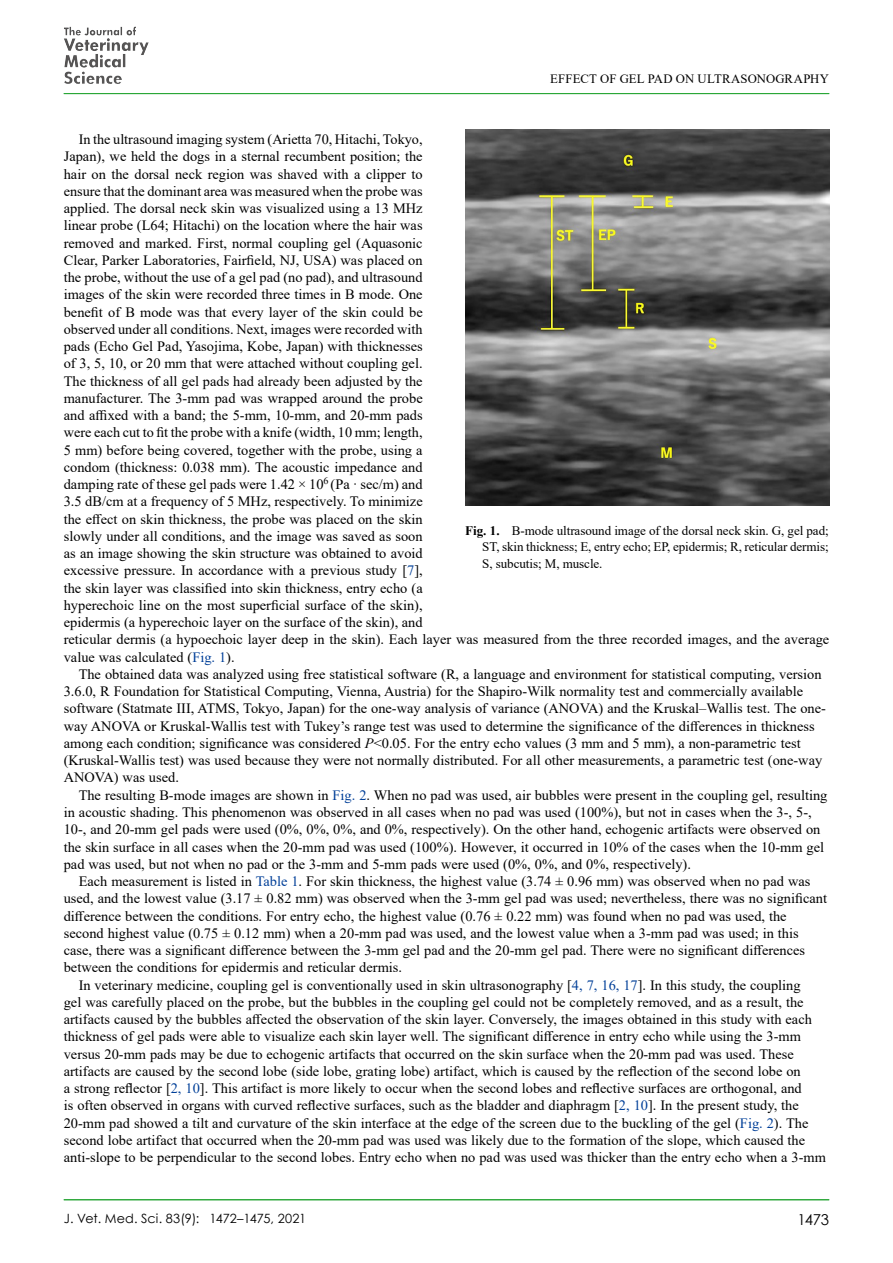
<style>
.page{position:relative;width:893px;height:1263px;background:#fff}
.page>*{position:absolute;margin:0;border:0;box-sizing:border-box;transform-origin:0 0}
.t1{font:15px "Century Gothic";color:#000}
.t2{font:14.25px/17.2px "Times New Roman";color:#000}
.t3{font:13.05px/16.5px "Times New Roman";letter-spacing:-.005em;color:#000;text-align:justify}
.t4{font:12.75px "Century Gothic";letter-spacing:-.005em;color:#000}
.t5{font:12.75px "Times New Roman";letter-spacing:.01em;color:#000}
.s1{color:#003f98}
.s2{font-style:italic}
.s3{font-weight:700}
</style>
<div class="page">
<img style="left:64px;top:27px;width:74px;height:24px">
<hr style="left:64px;top:93px;width:765px;height:1px;background:#2aa738">
<hr style="left:64px;top:1199px;width:765px;height:1px;background:#2aa738">
<img style="left:466px;top:130px;width:363px;height:376px">
<p class="t5" style="left:550px;top:70px;width:280px">EFFECT OF GEL PAD ON ULTRASONOGRAPHY</p>
<p class="t2" style="left:64px;top:130px;width:767px;text-indent:15px">In the ultrasound imaging system (Arietta 70, Hitachi, Tokyo,<br>Japan), we held the dogs in a sternal recumbent position; the<br>hair on the dorsal neck region was shaved with a clipper to<br>ensure that the dominant area was measured when the probe was<br>applied. The dorsal neck skin was visualized using a 13 MHz<br>linear probe (L64; Hitachi) on the location where the hair was<br>removed and marked. First, normal coupling gel (Aquasonic<br>Clear, Parker Laboratories, Fairfield, NJ, USA) was placed on<br>the probe, without the use of a gel pad (no pad), and ultrasound<br>images of the skin were recorded three times in B mode. One<br>benefit of B mode was that every layer of the skin could be<br>observed under all conditions. Next, images were recorded with<br>pads (Echo Gel Pad, Yasojima, Kobe, Japan) with thicknesses<br>of 3, 5, 10, or 20 mm that were attached without coupling gel.<br>The thickness of all gel pads had already been adjusted by the<br>manufacturer. The 3-mm pad was wrapped around the probe<br>and affixed with a band; the 5-mm, 10-mm, and 20-mm pads<br>were each cut to fit the probe with a knife (width, 10 mm; length,<br>5 mm) before being covered, together with the probe, using a<br>condom (thickness: 0.038 mm). The acoustic impedance and<br>damping rate of these gel pads were 1.42 × 10<sup>6</sup> (Pa · sec/m) and<br>3.5 dB/cm at a frequency of 5 MHz, respectively. To minimize<br>the effect on skin thickness, the probe was placed on the skin<br>slowly under all conditions, and the image was saved as soon<br>as an image showing the skin structure was obtained to avoid<br>excessive pressure. In accordance with a previous study [<span class="s1">7</span>],<br>the skin layer was classified into skin thickness, entry echo (a<br>hyperechoic line on the most superficial surface of the skin),<br>epidermis (a hyperechoic layer on the surface of the skin), and<br>reticular dermis (a hypoechoic layer deep in the skin). Each layer was measured from the three recorded images, and the average value was calculated (<span class="s1">Fig. 1</span>).</p>
<p class="t2" style="left:64px;top:665px;width:764px;text-indent:15px">The obtained data was analyzed using free statistical software (R, a language and environment for statistical computing, version 3.6.0, R Foundation for Statistical Computing, Vienna, Austria) for the Shapiro-Wilk normality test and commercially available software (Statmate III, ATMS, Tokyo, Japan) for the one-way analysis of variance (ANOVA) and the Kruskal–Wallis test. The one&shy;way ANOVA or Kruskal-Wallis test with Tukey’s range test was used to determine the significance of the differences in thickness among each condition; significance was considered <span class="s2">P</span>&lt;0.05. For the entry echo values (3 mm and 5 mm), a non-parametric test (Kruskal-Wallis test) was used because they were not normally distributed. For all other measurements, a parametric test (one-way ANOVA) was used.</p>
<p class="t2" style="left:64px;top:786px;width:765px;text-indent:15px">The resulting B-mode images are shown in <span class="s1">Fig. 2</span>. When no pad was used, air bubbles were present in the coupling gel, resulting in acoustic shading. This phenomenon was observed in all cases when no pad was used (100%), but not in cases when the 3-, 5-, 10-, and 20-mm gel pads were used (0%, 0%, 0%, and 0%, respectively). On the other hand, echogenic artifacts were observed on the skin surface in all cases when the 20-mm pad was used (100%). However, it occurred in 10% of the cases when the 10-mm gel pad was used, but not when no pad or the 3-mm and 5-mm pads were used (0%, 0%, and 0%, respectively).</p>
<p class="t2" style="left:79px;top:872px;width:733px">Each measurement is listed in <span class="s1">Table 1</span>. For skin thickness, the highest value (3.74 ± 0.96 mm) was observed when no pad was</p>
<p class="t2" style="left:64px;top:889px;width:765px">used, and the lowest value (3.17 ± 0.82 mm) was observed when the 3-mm gel pad was used; nevertheless, there was no significant</p>
<p class="t2" style="left:64px;top:907px;width:724px">difference between the conditions. For entry echo, the highest value (0.76 ± 0.22 mm) was found when no pad was used, the</p>
<p class="t2" style="left:64px;top:924px;width:736px">second highest value (0.75 ± 0.12 mm) when a 20-mm pad was used, and the lowest value when a 3-mm pad was used; in this</p>
<p class="t2" style="left:64px;top:941px;width:743px">case, there was a significant difference between the 3-mm gel pad and the 20-mm gel pad. There were no significant differences</p>
<p class="t2" style="left:64px;top:958px;width:340px">between the conditions for epidermis and reticular dermis.</p>
<p class="t2" style="left:79px;top:976px;width:723px">In veterinary medicine, coupling gel is conventionally used in skin ultrasonography [<span class="s1">4, 7, 16, 17</span>]. In this study, the coupling</p>
<p class="t2" style="left:64px;top:993px;width:741px">gel was carefully placed on the probe, but the bubbles in the coupling gel could not be completely removed, and as a result, the</p>
<p class="t2" style="left:64px;top:1010px;width:750px">artifacts caused by the bubbles affected the observation of the skin layer. Conversely, the images obtained in this study with each</p>
<p class="t2" style="left:64px;top:1027px;width:739px">thickness of gel pads were able to visualize each skin layer well. The significant difference in entry echo while using the 3-mm</p>
<p class="t2" style="left:64px;top:1045px;width:731px">versus 20-mm pads may be due to echogenic artifacts that occurred on the skin surface when the 20-mm pad was used. These</p>
<p class="t2" style="left:64px;top:1062px;width:738px">artifacts are caused by the second lobe (side lobe, grating lobe) artifact, which is caused by the reflection of the second lobe on</p>
<p class="t2" style="left:64px;top:1079px;width:739px">a strong reflector [<span class="s1">2, 10</span>]. This artifact is more likely to occur when the second lobes and reflective surfaces are orthogonal, and</p>
<p class="t2" style="left:64px;top:1096px;width:737px">is often observed in organs with curved reflective surfaces, such as the bladder and diaphragm [<span class="s1">2, 10</span>]. In the present study, the</p>
<p class="t2" style="left:64px;top:1114px;width:746px">20-mm pad showed a tilt and curvature of the skin interface at the edge of the screen due to the buckling of the gel (<span class="s1">Fig. 2</span>). The</p>
<p class="t2" style="left:64px;top:1131px;width:743px">second lobe artifact that occurred when the 20-mm pad was used was likely due to the formation of the slope, which caused the</p>
<p class="t2" style="left:64px;top:1148px;width:764px">anti-slope to be perpendicular to the second lobes. Entry echo when no pad was used was thicker than the entry echo when a 3-mm</p>
<p class="t3" style="left:482px;top:522px;width:348px;text-indent:-17px"><span class="s3">Fig. 1.</span> B-mode ultrasound image of the dorsal neck skin. G, gel pad; ST, skin thickness; E, entry echo; EP, epidermis; R, reticular dermis; S, subcutis; M, muscle.</p>
<p class="t4" style="left:64px;top:1209px;width:244px">J. Vet. Med. Sci. 83(9): 1472–1475, 2021</p>
<p class="t1" style="left:797px;top:1209px;width:33px">1473</p>
</div>
